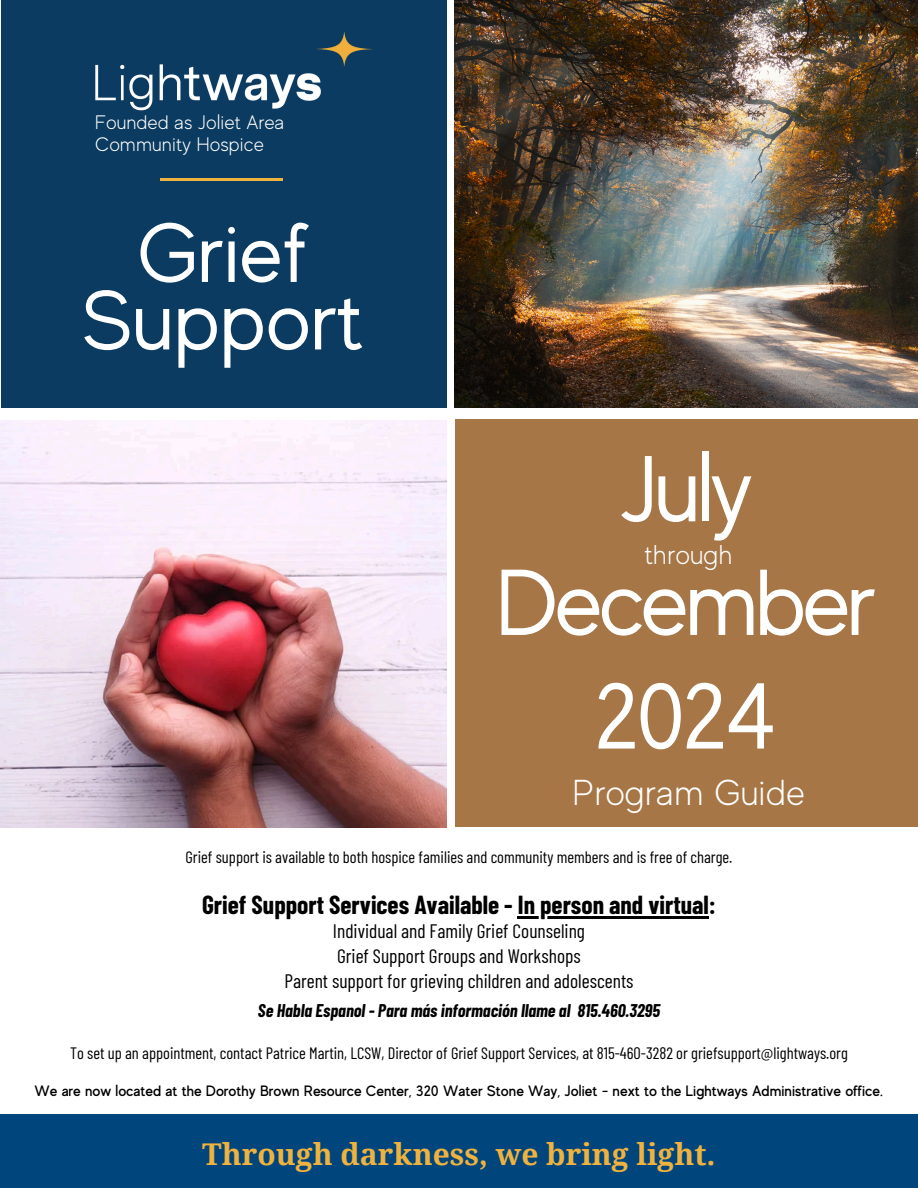
<style>
.page{position:relative;width:918px;height:1188px;background:#fff}
.page>*{position:absolute;margin:0;border:0;box-sizing:border-box;transform-origin:0 0}
.t1{font:93.3px/113.7px "MADE Evolve Sans";letter-spacing:-.035em;color:#fff;text-align:center}
.t2{font:84px/67.5px "MADE Evolve Sans";color:#fff;text-align:center}
.t3{font:300 36px "MADE Evolve Sans";color:#fff}
.t4{font:700 30px "Droid Serif";color:#f0b23e}
.t5{font:300 27px "MADE Evolve Sans";color:#fff}
.t6{font:700 25.5px "Barlow Condensed";color:#000}
.t7{font:19.5px/24.8px "Barlow Condensed";color:#000;text-align:center}
.t8{font:300 19.5px/21.3px "MADE Evolve Sans";color:#fff}
.t9{font:italic 700 18px "Barlow Condensed";color:#000}
.t10{font:16.5px "Barlow Condensed";color:#000}
.t11{font:500 15px "MADE Evolve Sans";color:#000}
</style>
<div class="page">
<div style="left:1px;top:0;width:445px;height:407px;background:#0b3b60"></div>
<div style="left:455px;top:419px;width:463px;height:408px;background:#a77646"></div>
<hr style="left:161px;top:178px;width:122px;height:3px;background:#f0b23e">
<div style="left:0;top:1115px;width:918px;height:73px;background:#00467c"></div>
<img style="left:455px;top:0;width:463px;height:407px">
<img style="left:95px;top:31px;width:278px;height:80px">
<img style="left:0;top:421px;width:447px;height:406px">
<hr style="left:518px;top:916px;width:191px;height:2px;background:#000">
<p class="t8" style="left:95px;top:112px;width:191px">Founded as Joliet Area<br>Community Hospice</p>
<h6 class="t2" style="left:82px;top:220px;width:283px">Grief<br>Support</h6>
<p class="t1" style="left:495px;top:433px;width:382px">July<br>December<br>2024</p>
<h5 class="t3" style="left:572px;top:773px;width:235px">Program Guide</h5>
<p class="t5" style="left:645px;top:540px;width:90px">through</p>
<p class="t10" style="left:186px;top:847px;width:548px">Grief support is available to both hospice families and community members and is free of charge.</p>
<p class="t6" style="left:202px;top:888px;width:515px">Grief Support Services Available - In person and virtual:</p>
<h1 class="t7" style="left:284px;top:918px;width:351px">Individual and Family Grief Counseling<br>Grief Support Groups and Workshops<br>Parent support for grieving children and adolescents</h1>
<h4 class="t9" style="left:258px;top:999px;width:404px">Se Habla Espanol - Para más información llame al 815.460.3295</h4>
<h2 class="t10" style="left:70px;top:1042px;width:779px">To set up an appointment, contact Patrice Martin, LCSW, Director of Grief Support Services, at 815-460-3282 or griefsupport@lightways.org</h2>
<p class="t11" style="left:35px;top:1082px;width:850px">We are now located at the Dorothy Brown Resource Center, 320 Water Stone Way, Joliet - next to the Lightways Administrative office.</p>
<p class="t4" style="left:202px;top:1137px;width:515px">Through darkness, we bring light.</p>
</div>
